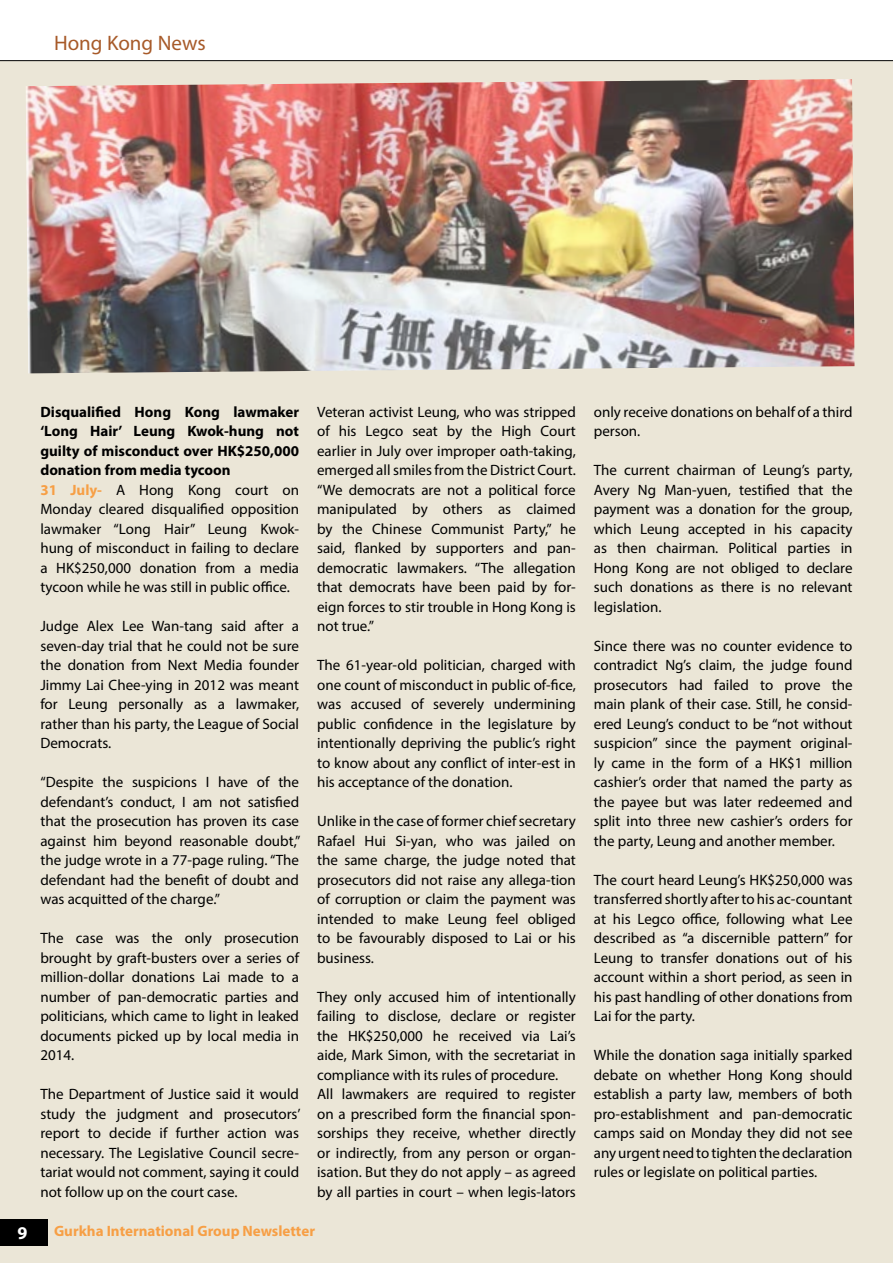
<style>
.page{position:relative;width:893px;height:1263px;background:#ebe6d7}
.page>*{position:absolute;margin:0;border:0;box-sizing:border-box;transform-origin:0 0}
.t1{font:21px "Myriad Pro";color:#a75a29}
.t2{font:700 18px "Myriad Pro";color:#fff}
.t3{font:15px/19.5px "Myriad Pro";color:#000;text-align:justify}
.t4{font:700 15px "Myriad Pro";color:#f79f45}
.s1{font-weight:700}
.s2{font-weight:700;color:#f79f45}
</style>
<div class="page">
<img style="left:26px;top:79px;width:828px;height:294px">
<div style="left:0;top:0;width:893px;height:61px;background:#fff"></div>
<div style="left:0;top:1219px;width:47px;height:26px;background:#000"></div>
<h1 class="t1" style="left:54px;top:30px;width:153px">Hong Kong News</h1>
<p class="t3" style="left:40px;top:401px;width:260px;text-align:left"><span class="s1">Disqualified Hong Kong lawmaker ‘Long Hair’ Leung Kwok-hung not guilty of misconduct over HK$250,000 donation from media tycoon<br></span><span class="s2">31 July-</span> A Hong Kong court on Monday cleared disqualified opposition lawmaker “Long Hair” Leung Kwok&shy;hung of misconduct in failing to declare a HK$250,000 donation from a media tycoon while he was still in public office.</p>
<p class="t3" style="left:40px;top:616px;width:260px">Judge Alex Lee Wan-tang said after a seven-day trial that he could not be sure the donation from Next Media founder Jimmy Lai Chee-ying in 2012 was meant for Leung personally as a lawmaker, rather than his party, the League of Social Democrats.</p>
<p class="t3" style="left:40px;top:772px;width:262px">“Despite the suspicions I have of the defendant’s conduct, I am not satisfied that the prosecution has proven its case against him beyond reasonable doubt,” the judge wrote in a 77-page ruling. “The defendant had the benefit of doubt and was acquitted of the charge.”</p>
<p class="t3" style="left:40px;top:928px;width:260px">The case was the only prosecution brought by graft-busters over a series of million-dollar donations Lai made to a number of pan-democratic parties and politicians, which came to light in leaked documents picked up by local media in 2014.</p>
<p class="t3" style="left:40px;top:1084px;width:262px">The Department of Justice said it would study the judgment and prosecutors’ report to decide if further action was necessary. The Legislative Council secre&shy;tariat would not comment, saying it could not follow up on the court case.</p>
<p class="t3" style="left:317px;top:401px;width:260px">Veteran activist Leung, who was stripped of his Legco seat by the High Court earlier in July over improper oath-taking, emerged all smiles from the District Court. “We democrats are not a political force manipulated by others as claimed by the Chinese Communist Party,” he said, flanked by supporters and pan&shy;democratic lawmakers. “The allegation that democrats have been paid by for&shy;eign forces to stir trouble in Hong Kong is not true.”</p>
<p class="t3" style="left:317px;top:655px;width:260px">The 61-year-old politician, charged with one count of misconduct in public of-fice, was accused of severely undermining public confidence in the legislature by intentionally depriving the public’s right to know about any conflict of inter-est in his acceptance of the donation.</p>
<p class="t3" style="left:317px;top:811px;width:260px">Unlike in the case of former chief secretary Rafael Hui Si-yan, who was jailed on the same charge, the judge noted that prosecutors did not raise any allega-tion of corruption or claim the payment was intended to make Leung feel obliged to be favourably disposed to Lai or his business.</p>
<p class="t3" style="left:317px;top:986px;width:260px;text-align:left">They only accused him of intentionally failing to disclose, declare or register the HK$250,000 he received via Lai’s aide, Mark Simon, with the secretariat in compliance with its rules of procedure.<br>All lawmakers are required to register on a prescribed form the financial spon&shy;sorships they receive, whether directly or indirectly, from any person or organ&shy;isation. But they do not apply – as agreed by all parties in court – when legis-lators</p>
<p class="t2" style="left:18px;top:1221px;width:11px">9</p>
<p class="t4" style="left:54px;top:1221px;width:263px">Gurkha International Group Newsletter</p>
<p class="t3" style="left:594px;top:401px;width:260px">only receive donations on behalf of a third person.</p>
<p class="t3" style="left:594px;top:460px;width:260px">The current chairman of Leung’s party, Avery Ng Man-yuen, testified that the payment was a donation for the group, which Leung accepted in his capacity as then chairman. Political parties in Hong Kong are not obliged to declare such donations as there is no relevant legislation.</p>
<p class="t3" style="left:594px;top:635px;width:260px">Since there was no counter evidence to contradict Ng’s claim, the judge found prosecutors had failed to prove the main plank of their case. Still, he consid&shy;ered Leung’s conduct to be “not without suspicion” since the payment original&shy;ly came in the form of a HK$1 million cashier’s order that named the party as the payee but was later redeemed and split into three new cashier’s orders for the party, Leung and another member.</p>
<p class="t3" style="left:594px;top:869px;width:260px">The court heard Leung’s HK$250,000 was transferred shortly after to his ac-countant at his Legco office, following what Lee described as “a discernible pattern” for Leung to transfer donations out of his account within a short period, as seen in his past handling of other donations from Lai for the party.</p>
<p class="t3" style="left:594px;top:1045px;width:260px">While the donation saga initially sparked debate on whether Hong Kong should establish a party law, members of both pro-establishment and pan-democratic camps said on Monday they did not see any urgent need to tighten the declaration rules or legislate on political parties.</p>
</div>
